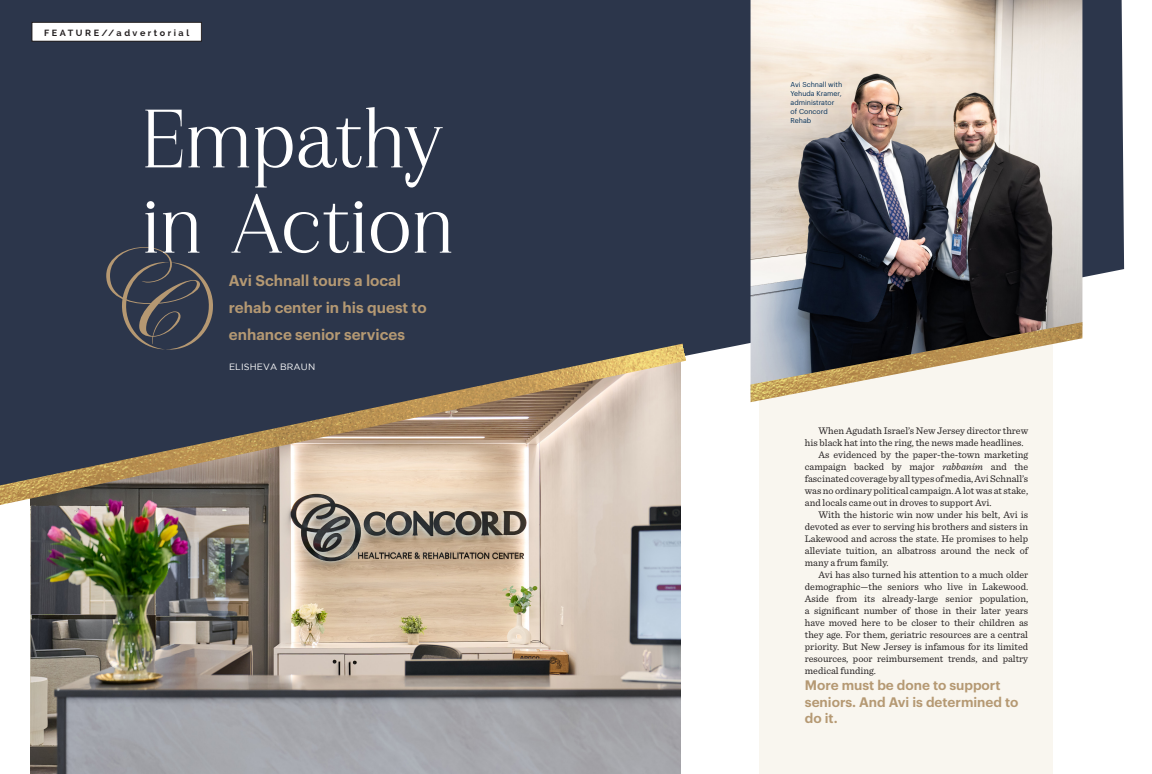
<style>
.page{position:relative;width:1152px;height:774px;background:#fff}
.page>*{position:absolute;margin:0;border:0;box-sizing:border-box;transform-origin:0 0}
.Voice_10_12{font:89px/85.3px "Gerislan";color:#fff}
.t1{font:600 15.1px/26.9px "Graphik";color:#b59973}
.t2{font:600 13.5px/16.5px "Graphik";color:#b59973}
.Voice_10_12-2{font:10px/12px "Sentinel";color:#231f20;text-align:justify}
.Voice_10_12-3{font:9.1px "Gotham";letter-spacing:.015em;color:#fff}
.t3{font:700 9px "Raleway";letter-spacing:.28em;color:#231f20}
.t4{font:7px/9px "Graphik";color:#012e57}
.s1{font-style:italic}
</style>
<div class="page">
<div style="left:759px;top:247px;width:294px;height:527px;background:#f9f6ef"></div>
<img style="left:31px;top:505px;width:649px;height:269px">
<div style="left:0;top:0;width:1124px;height:403px;background:#2c364b"></div>
<img style="left:0;top:344px;width:686px;height:161px">
<svg style="left:106px;top:247px;width:108px;height:105px;background:#3e4350"></svg>
<img style="left:751px;top:0;width:331px;height:322px">
<img style="left:751px;top:322px;width:331px;height:80px">
<div style="left:32px;top:22px;width:169px;height:19px;background:#fff"></div>
<div style="left:32px;top:22px;width:170px;height:19px;border:1px solid #231f20"></div>
<p class="t3" style="left:44px;top:28px;width:147px">FEATURE//advertorial</p>
<p class="Voice_10_12" style="left:142px;top:101px;width:313px">Empathy in Action</p>
<p class="t1" style="left:229px;top:266px;width:199px">Avi Schnall tours a local rehab center in his quest to enhance senior services</p>
<p class="Voice_10_12-3" style="left:229px;top:361px;width:88px">ELISHEVA BRAUN</p>
<p class="t4" style="left:791px;top:79px;width:53px">Avi Schnall with<br>Yehuda Kramer, administrator of Concord<br>Rehab</p>
<p class="Voice_10_12-2" style="left:805px;top:424px;width:225px;text-indent:14px">When Agudath Israel’s New Jersey director threw his black hat into the ring, the news made headlines.</p>
<p class="Voice_10_12-2" style="left:805px;top:448px;width:225px;text-indent:14px">As evidenced by the paper-the-town marketing campaign backed by major <span class="s1">rabbanim</span> and the fascinated coverage by all types of media, Avi Schnall’s was no ordinary political campaign. A lot was at stake, and locals came out in droves to support Avi.</p>
<p class="Voice_10_12-2" style="left:805px;top:508px;width:225px;text-indent:14px">With the historic win now under his belt, Avi is devoted as ever to serving his brothers and sisters in Lakewood and across the state. He promises to help alleviate tuition, an albatross around the neck of many a frum family.</p>
<p class="Voice_10_12-2" style="left:805px;top:568px;width:225px;text-indent:14px">Avi has also turned his attention to a much older demographic—the seniors who live in Lakewood.<br>Aside from its already-large senior population, a significant number of those in their later years have moved here to be closer to their children as they age. For them, geriatric resources are a central priority. But New Jersey is infamous for its limited resources, poor reimbursement trends, and paltry medical funding.</p>
<p class="t2" style="left:805px;top:676px;width:215px">More must be done to support seniors. And Avi is determined to do it.</p>
</div>
